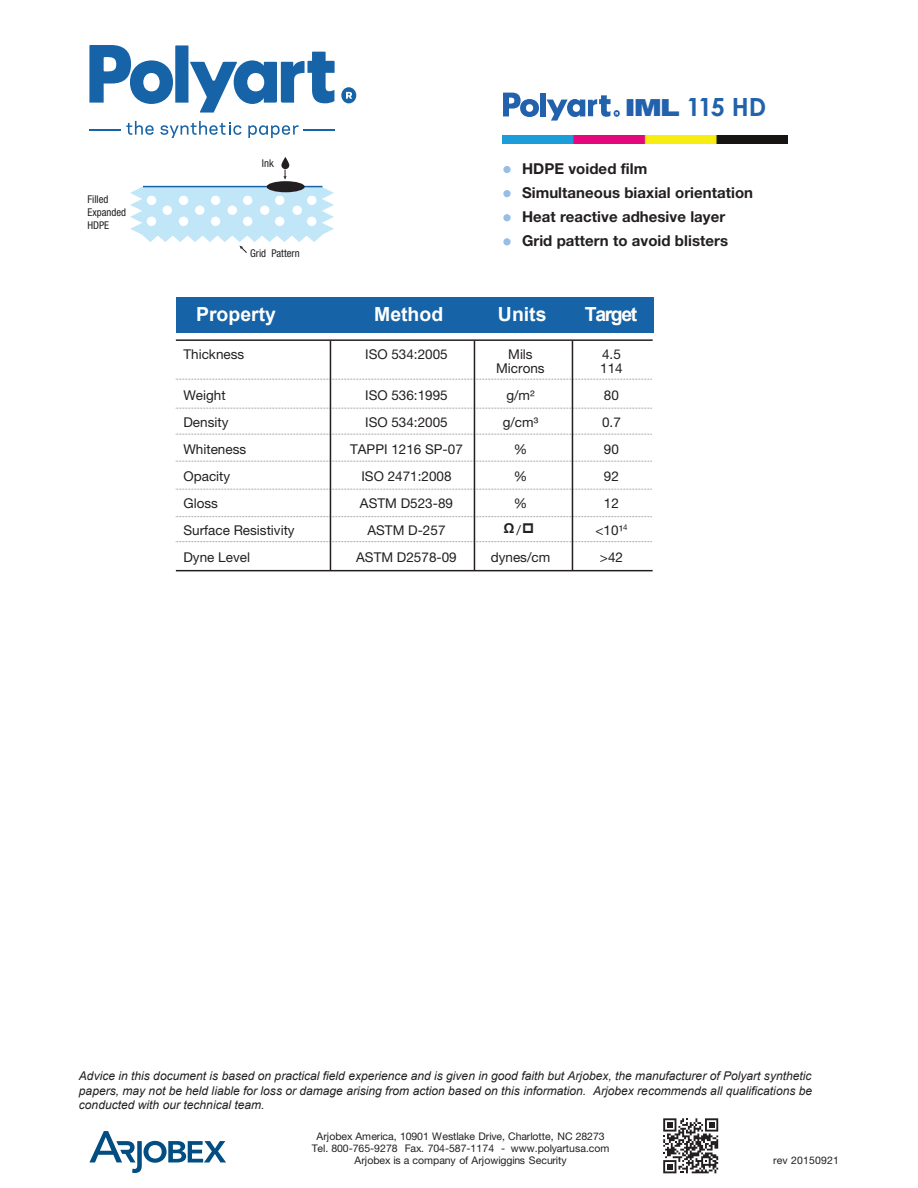
<style>
.page{position:relative;width:918px;height:1188px;background:#fff}
.page>*{position:absolute;margin:0;border:0;box-sizing:border-box;transform-origin:0 0}
.t1{font:700 25.05px "Century Gothic";color:#2262ac}
.t2{font:700 19.5px "Arial";color:#fff}
.t3{font:700 15px/24px "Helvetica Neue";letter-spacing:.005em;color:#231f20}
.t4{font:13.5px "Helvetica Neue";color:#231f20}
.t5{font:700 13.5px "Arial";color:#231f20}
.t6{font:italic 12px/14.4px "Arial";color:#231f20;text-align:justify}
.t7{font:condensed 10.65px/12.9px "Helvetica Neue";color:#231f20}
.t8{font:10.5px/12px "Helvetica Neue";letter-spacing:-.005em;color:#231f20;text-align:center}
.t9{font:10.5px "Helvetica Neue";letter-spacing:.015em;color:#231f20}
.s1{font-family:"Helvetica Neue";font-weight:900;font-stretch:expanded;font-size:23.7px}
.s2{font-family:"Helvetica Neue";font-weight:400}
</style>
<div class="page">
<div style="left:503px;top:190px;width:8px;height:7px;background:#97bfe6;border-radius:50%"></div>
<div style="left:503px;top:166px;width:8px;height:7px;background:#97bfe6;border-radius:50%"></div>
<div style="left:503px;top:214px;width:8px;height:7px;background:#97bfe6;border-radius:50%"></div>
<div style="left:503px;top:238px;width:8px;height:7px;background:#97bfe6;border-radius:50%"></div>
<svg style="left:89px;top:1131px;width:137px;height:42px"></svg>
<svg style="left:341px;top:87px;width:15px;height:16px"></svg>
<svg style="left:89px;top:45px;width:246px;height:68px"></svg>
<hr style="left:89px;top:129px;width:32px;height:1px;background:#1663a7">
<hr style="left:303px;top:129px;width:31px;height:1px;background:#1663a7">
<svg style="left:126px;top:121px;width:28px;height:14px"></svg>
<svg style="left:160px;top:121px;width:81px;height:17px"></svg>
<svg style="left:248px;top:125px;width:51px;height:13px"></svg>
<img style="left:503px;top:136px;width:285px;height:7px">
<hr style="left:143px;top:186px;width:180px;height:1px;background:#1663a7">
<div style="left:267px;top:181px;width:38px;height:11px;background:#231f20;border-radius:50%"></div>
<svg style="left:281px;top:157px;width:8px;height:12px"></svg>
<svg style="left:283px;top:170px;width:4px;height:10px"></svg>
<svg style="left:130px;top:187px;width:204px;height:66px"></svg>
<div style="left:176px;top:297px;width:478px;height:36px;background:#1663a7"></div>
<hr style="left:330px;top:341px;width:1px;height:229px;background:#231f20">
<hr style="left:474px;top:341px;width:1px;height:229px;background:#231f20">
<hr style="left:572px;top:341px;width:1px;height:229px;background:#231f20">
<hr style="left:176px;top:339px;width:477px;height:2px;background:#231f20">
<svg style="left:176px;top:379px;width:476px;height:1px"></svg>
<svg style="left:176px;top:408px;width:476px;height:1px"></svg>
<svg style="left:176px;top:434px;width:476px;height:1px"></svg>
<svg style="left:176px;top:461px;width:476px;height:1px"></svg>
<svg style="left:176px;top:489px;width:476px;height:1px"></svg>
<svg style="left:176px;top:516px;width:476px;height:1px"></svg>
<svg style="left:176px;top:541px;width:476px;height:1px"></svg>
<hr style="left:176px;top:570px;width:477px;height:1px;background:#231f20">
<svg style="left:663px;top:1118px;width:55px;height:55px"></svg>
<svg style="left:503px;top:93px;width:36px;height:24px"></svg>
<div style="left:540px;top:93px;width:6px;height:23px;background:#2262ac"></div>
<svg style="left:547px;top:95px;width:73px;height:26px"></svg>
<p class="t7" style="left:87px;top:193px;width:40px">Filled<br>Expanded<br>HDPE</p>
<p class="t7" style="left:262px;top:156px;width:13px">Ink</p>
<p class="t7" style="left:250px;top:247px;width:51px">Grid Pattern</p>
<h1 class="t1" style="left:625px;top:88px;width:143px"><span class="s1">IML</span> 115 HD</h1>
<p class="t3" style="left:522px;top:157px;width:233px">HDPE voided film<br>Simultaneous biaxial orientation<br>Heat reactive adhesive layer<br>Grid pattern to avoid blisters</p>
<h2 class="t2" style="left:196px;top:300px;width:81px">Property</h2>
<h2 class="t2" style="left:374px;top:300px;width:71px">Method</h2>
<h2 class="t2" style="left:498px;top:300px;width:50px">Units</h2>
<h2 class="t2" style="left:585px;top:300px;width:54px">Target</h2>
<p class="t4" style="left:183px;top:346px;width:62px">Thickness</p>
<p class="t4" style="left:365px;top:346px;width:84px">ISO 534:2005</p>
<p class="t4" style="left:508px;top:346px;width:26px">Mils</p>
<p class="t4" style="left:602px;top:346px;width:20px">4.5</p>
<p class="t4" style="left:496px;top:360px;width:50px">Microns</p>
<p class="t4" style="left:600px;top:360px;width:24px">114</p>
<p class="t4" style="left:183px;top:387px;width:44px">Weight</p>
<p class="t4" style="left:365px;top:387px;width:84px">ISO 536:1995</p>
<p class="t4" style="left:506px;top:387px;width:30px">g/m²</p>
<p class="t4" style="left:604px;top:387px;width:17px">80</p>
<p class="t4" style="left:183px;top:414px;width:47px">Density</p>
<p class="t4" style="left:365px;top:414px;width:84px">ISO 534:2005</p>
<p class="t4" style="left:503px;top:414px;width:37px">g/cm³</p>
<p class="t4" style="left:602px;top:414px;width:20px">0.7</p>
<p class="t4" style="left:183px;top:441px;width:64px">Whiteness</p>
<p class="t4" style="left:350px;top:441px;width:114px">TAPPI 1216 SP-07</p>
<p class="t4" style="left:514px;top:441px;width:15px">%</p>
<p class="t4" style="left:604px;top:441px;width:17px">90</p>
<p class="t4" style="left:183px;top:468px;width:48px">Opacity</p>
<p class="t4" style="left:361px;top:468px;width:92px">ISO 2471:2008</p>
<p class="t4" style="left:514px;top:468px;width:15px">%</p>
<p class="t4" style="left:604px;top:468px;width:17px">92</p>
<p class="t4" style="left:183px;top:495px;width:36px">Gloss</p>
<p class="t4" style="left:360px;top:495px;width:95px">ASTM D523-89</p>
<p class="t4" style="left:514px;top:495px;width:15px">%</p>
<p class="t4" style="left:604px;top:495px;width:17px">12</p>
<p class="t4" style="left:183px;top:522px;width:113px">Surface Resistivity</p>
<p class="t4" style="left:367px;top:522px;width:80px">ASTM D-257</p>
<p class="t5" style="left:504px;top:519px;width:19px">Ω<span class="s2">/</span></p>
<p class="t4" style="left:596px;top:522px;width:33px">&lt;10¹<sup>4</sup></p>
<p class="t4" style="left:183px;top:549px;width:68px">Dyne Level</p>
<p class="t4" style="left:356px;top:549px;width:102px">ASTM D2578-09</p>
<p class="t4" style="left:491px;top:549px;width:61px">dynes/cm</p>
<p class="t4" style="left:600px;top:549px;width:25px">&gt;42</p>
<p class="t6" style="left:79px;top:1069px;width:735px">Advice in this document is based on practical field experience and is given in good faith but Arjobex, the manufacturer of Polyart synthetic papers, may not be held liable for loss or damage arising from action based on this information. Arjobex recommends all qualifications be conducted with our technical team.</p>
<p class="t8" style="left:312px;top:1130px;width:299px">Arjobex America, 10901 Westlake Drive, Charlotte, NC 28273<br>Tel. 800-765-9278 Fax. 704-587-1174 - www.polyartusa.com<br>Arjobex is a company of Arjowiggins Security</p>
<p class="t9" style="left:773px;top:1154px;width:67px">rev 20150921</p>
</div>
